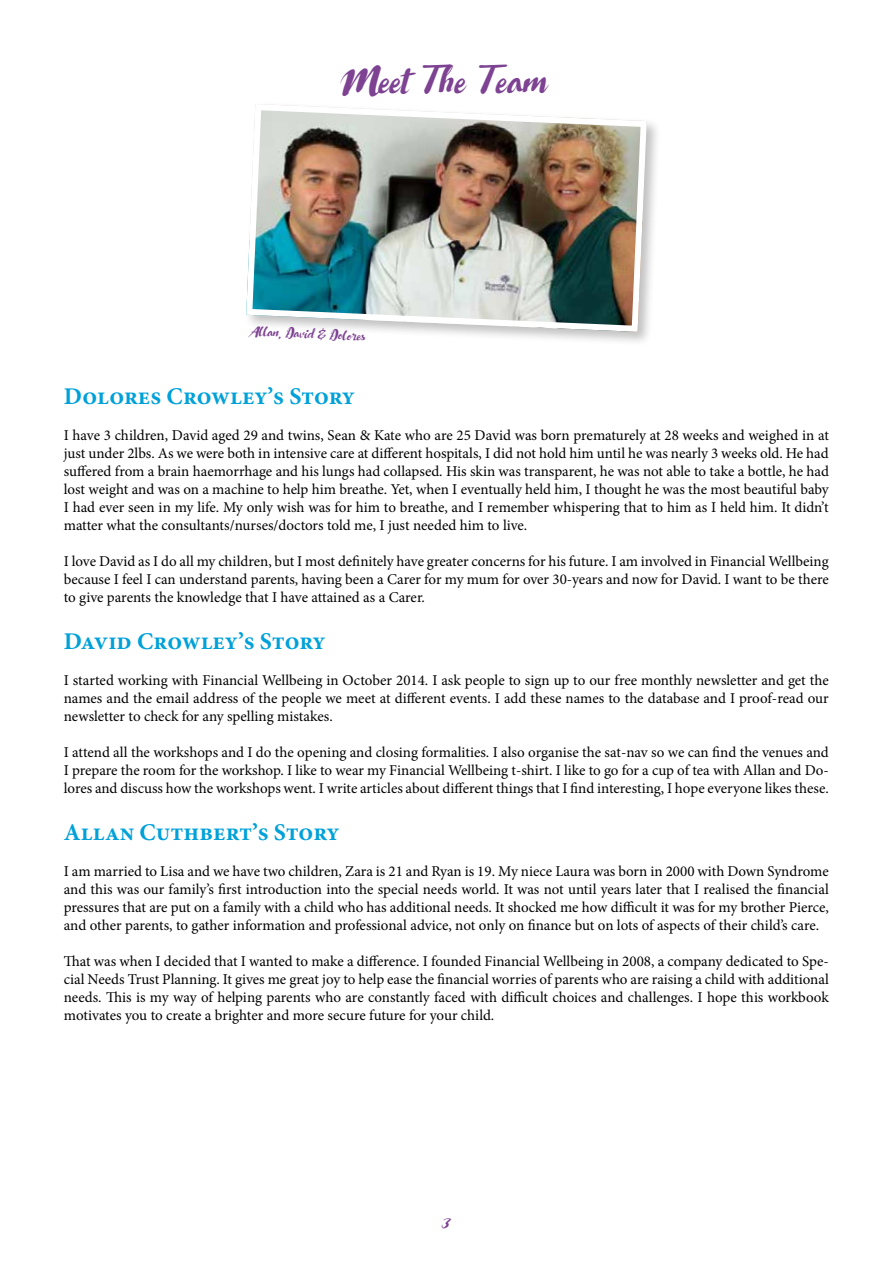
<style>
.page{position:relative;width:893px;height:1263px;background:#fff}
.page>*{position:absolute;margin:0;border:0;box-sizing:border-box;transform-origin:0 0}
.t1{font:42px "Rabusto";color:#7d4292}
.t2{font:700 24px "Minion Pro";letter-spacing:-.005em;color:#00a1d9}
.t3{font:15px/18px "Minion Pro";letter-spacing:-.005em;color:#000;text-align:justify}
.t4{font:15px "Rabusto";color:#7d4292}
</style>
<div class="page">
<div style="left:243px;top:101px;width:419px;height:246px;background:#000;opacity:.25"></div>
<img style="left:243px;top:101px;width:407px;height:234px">
<h1 class="t1" style="left:343px;top:61px;width:207px">Meet The Team</h1>
<p class="t4" style="left:253px;top:324px;width:116px;rotate:3deg">Allan, David &amp; Dolores</p>
<h2 class="t2" style="left:64px;top:379px;width:293px">Dolores Crowley’s Story</h2>
<p class="t3" style="left:64px;top:426px;width:767px">I have 3 children, David aged 29 and twins, Sean &amp; Kate who are 25 David was born prematurely at 28 weeks and weighed in at just under 2lbs. As we were both in intensive care at different hospitals, I did not hold him until he was nearly 3 weeks old. He had suffered from a brain haemorrhage and his lungs had collapsed. His skin was transparent, he was not able to take a bottle, he had lost weight and was on a machine to help him breathe. Yet, when I eventually held him, I thought he was the most beautiful baby I had ever seen in my life. My only wish was for him to breathe, and I remember whispering that to him as I held him. It didn’t matter what the consultants/nurses/doctors told me, I just needed him to live.</p>
<p class="t3" style="left:64px;top:552px;width:767px">I love David as I do all my children, but I most definitely have greater concerns for his future. I am involved in Financial Wellbeing because I feel I can understand parents, having been a Carer for my mum for over 30-years and now for David. I want to be there to give parents the knowledge that I have attained as a Carer.</p>
<h2 class="t2" style="left:64px;top:624px;width:263px">David Crowley’s Story</h2>
<p class="t3" style="left:64px;top:671px;width:767px">I started working with Financial Wellbeing in October 2014. I ask people to sign up to our free monthly newsletter and get the names and the email address of the people we meet at different events. I add these names to the database and I proof-read our newsletter to check for any spelling mistakes.</p>
<p class="t3" style="left:64px;top:743px;width:767px">I attend all the workshops and I do the opening and closing formalities. I also organise the sat-nav so we can find the venues and I prepare the room for the workshop. I like to wear my Financial Wellbeing t-shirt. I like to go for a cup of tea with Allan and Do&shy;lores and discuss how the workshops went. I write articles about different things that I find interesting, I hope everyone likes these.</p>
<h2 class="t2" style="left:64px;top:815px;width:277px">Allan Cuthbert’s Story</h2>
<p class="t3" style="left:64px;top:862px;width:767px">I am married to Lisa and we have two children, Zara is 21 and Ryan is 19. My niece Laura was born in 2000 with Down Syndrome and this was our family’s first introduction into the special needs world. It was not until years later that I realised the financial pressures that are put on a family with a child who has additional needs. It shocked me how difficult it was for my brother Pierce, and other parents, to gather information and professional advice, not only on finance but on lots of aspects of their child’s care.</p>
<p class="t3" style="left:64px;top:952px;width:767px">That was when I decided that I wanted to make a difference. I founded Financial Wellbeing in 2008, a company dedicated to Spe&shy;cial Needs Trust Planning. It gives me great joy to help ease the financial worries of parents who are raising a child with additional needs. This is my way of helping parents who are constantly faced with difficult choices and challenges. I hope this workbook motivates you to create a brighter and more secure future for your child.</p>
<p class="t4" style="left:442px;top:1215px;width:11px">3</p>
</div>
